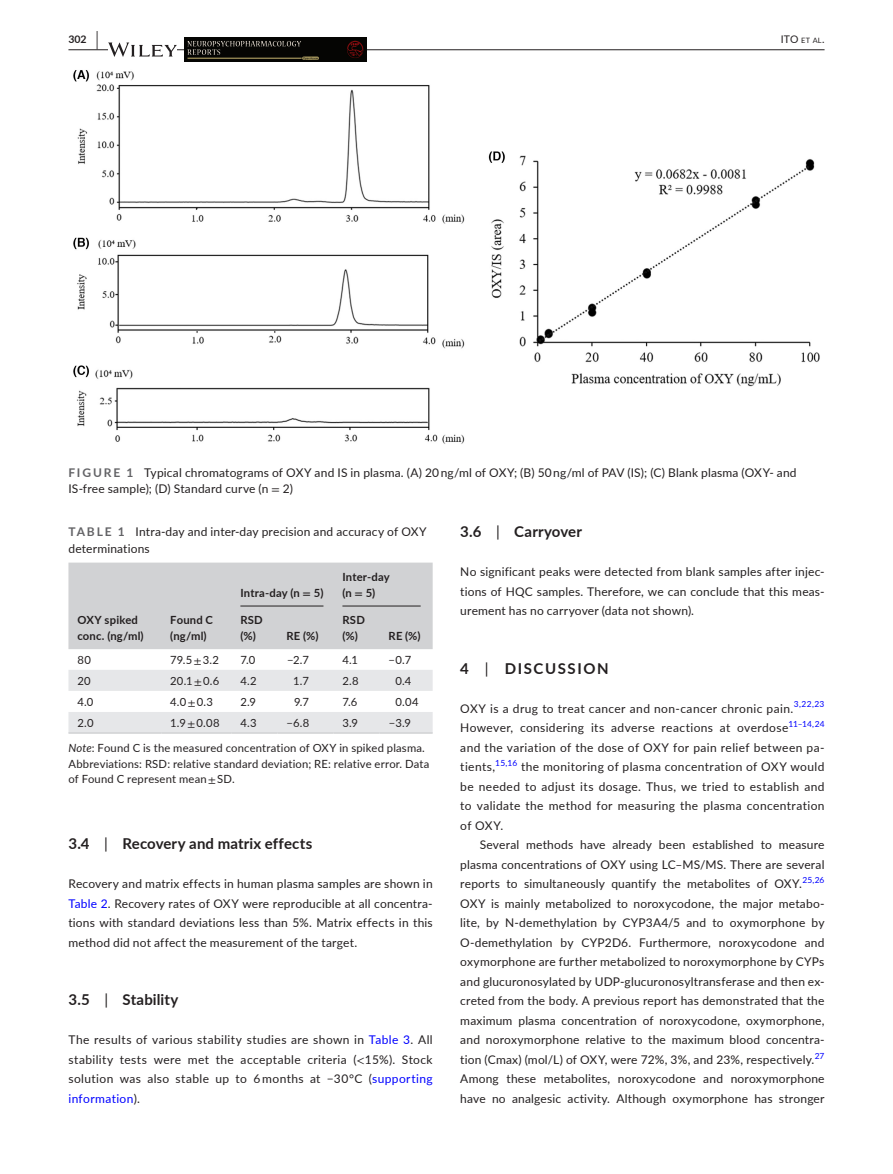
<style>
.page{position:relative;width:893px;height:1174px;background:#fff}
.page>*{position:absolute;margin:0;border:0;box-sizing:border-box;transform-origin:0 0}
.t1{font:700 15px "Lato";letter-spacing:.01em;color:#231f20}
.t2{font:700 15px "Lato";letter-spacing:.11em;color:#231f20}
.t3{font:12px/19.5px "Lato";letter-spacing:.02em;color:#231f20;text-align:justify}
.t4{font:11.25px/15.8px "Lato";letter-spacing:.015em;color:#231f20}
.t5{font:700 11.25px/15.8px "Lato";letter-spacing:.02em;color:#231f20}
.t6{font:10.5px "Lato";color:#231f20}
.t7{font:700 10.5px "Lato";color:#231f20}
.t8{font:8.4px "Lato";letter-spacing:.01em;color:#00f}
.s1{font-size:19.5px}
.s2{font-size:7.35px}
.s3{font-weight:700;color:#636366}
.s4{font-family:"STIX"}
.s5{font-weight:400}
.s6{font-style:italic}
.s7{color:#00f}
</style>
<div class="page">
<hr style="left:68px;top:49px;width:756px;height:1px;background:#231f20">
<svg style="left:108px;top:42px;width:69px;height:15px"></svg>
<img style="left:185px;top:38px;width:182px;height:23px">
<img style="left:73px;top:70px;width:747px;height:374px">
<div style="left:68px;top:562px;width:365px;height:87px;background:#d1d2d4"></div>
<svg style="left:68px;top:670px;width:365px;height:62px"></svg>
<hr style="left:68px;top:732px;width:93px;height:2px;background:#d1d2d4">
<hr style="left:161px;top:732px;width:70px;height:2px;background:#d1d2d4">
<hr style="left:231px;top:732px;width:46px;height:2px;background:#d1d2d4">
<hr style="left:277px;top:732px;width:56px;height:2px;background:#d1d2d4">
<hr style="left:333px;top:732px;width:47px;height:2px;background:#d1d2d4">
<hr style="left:380px;top:732px;width:53px;height:2px;background:#d1d2d4">
<hr style="left:240px;top:605px;width:83px;height:1px;background:#231f20">
<hr style="left:342px;top:605px;width:79px;height:1px;background:#231f20">
<p class="t7" style="left:68px;top:31px;width:31px">302 <span class="s1">|</span></p>
<p class="t6" style="left:781px;top:31px;width:45px">ITO <span class="s2">et al</span>.</p>
<p class="t3" style="left:68px;top:463px;width:730px;line-height:16.5px"><span class="s3">FIGURE 1</span> Typical chromatograms of OXY and IS in plasma. (A) 20 ng/ml of OXY; (B) 50 ng/ml of PAV (IS); (C) Blank plasma (OXY- and<br>IS-free sample); (D) Standard curve (n <span class="s4">=</span> 2)</p>
<p class="t3" style="left:68px;top:523px;width:360px;line-height:16.5px"><span class="s3">TABLE 1</span> Intra-day and inter-day precision and accuracy of OXY determinations</p>
<p class="t1" style="left:460px;top:521px;width:123px">3.6 <span class="s5">|</span> Carryover</p>
<p class="t3" style="left:460px;top:561px;width:366px">No significant peaks were detected from blank samples after injec&shy;tions of HQC samples. Therefore, we can conclude that this meas&shy;urement has no carryover (data not shown).</p>
<p class="t5" style="left:342px;top:568px;width:49px">Inter-day (n <span class="s4">=</span> 5)</p>
<p class="t5" style="left:240px;top:584px;width:85px">Intra-day (n <span class="s4">=</span> 5)</p>
<p class="t5" style="left:77px;top:611px;width:68px">OXY spiked conc. (ng/ml)</p>
<p class="t5" style="left:170px;top:611px;width:44px">Found C (ng/ml)</p>
<p class="t5" style="left:240px;top:611px;width:24px">RSD (%)</p>
<p class="t5" style="left:342px;top:611px;width:24px">RSD (%)</p>
<p class="t5" style="left:286px;top:627px;width:34px">RE (%)</p>
<p class="t5" style="left:389px;top:627px;width:34px">RE (%)</p>
<p class="t4" style="left:77px;top:651px;width:15px">80</p>
<p class="t4" style="left:170px;top:651px;width:50px">79.5 <span class="s4">±</span> 3.2</p>
<p class="t4" style="left:240px;top:651px;width:17px">7.0</p>
<p class="t4" style="left:287px;top:651px;width:23px">−2.7</p>
<p class="t4" style="left:342px;top:651px;width:17px">4.1</p>
<p class="t4" style="left:389px;top:651px;width:24px">−0.7</p>
<p class="t4" style="left:77px;top:672px;width:15px">20</p>
<p class="t4" style="left:170px;top:672px;width:51px">20.1 <span class="s4">±</span> 0.6</p>
<p class="t4" style="left:240px;top:672px;width:18px">4.2</p>
<p class="t4" style="left:293px;top:672px;width:17px">1.7</p>
<p class="t4" style="left:342px;top:672px;width:18px">2.8</p>
<p class="t4" style="left:395px;top:672px;width:18px">0.4</p>
<p class="t4" style="left:77px;top:693px;width:18px">4.0</p>
<p class="t4" style="left:170px;top:693px;width:44px">4.0 <span class="s4">±</span> 0.3</p>
<p class="t4" style="left:240px;top:693px;width:17px">2.9</p>
<p class="t4" style="left:294px;top:693px;width:16px">9.7</p>
<p class="t4" style="left:342px;top:693px;width:17px">7.6</p>
<p class="t4" style="left:395px;top:693px;width:25px">0.04</p>
<p class="t4" style="left:77px;top:714px;width:18px">2.0</p>
<p class="t4" style="left:170px;top:714px;width:51px">1.9 <span class="s4">±</span> 0.08</p>
<p class="t4" style="left:240px;top:714px;width:18px">4.3</p>
<p class="t4" style="left:286px;top:714px;width:24px">−6.8</p>
<p class="t4" style="left:342px;top:714px;width:17px">3.9</p>
<p class="t4" style="left:389px;top:714px;width:24px">−3.9</p>
<p class="t4" style="left:68px;top:739px;width:362px"><span class="s6">Note</span>: Found C is the measured concentration of OXY in spiked plasma.<br>Abbreviations: RSD: relative standard deviation; RE: relative error. Data of Found C represent mean <span class="s4">±</span> SD.</p>
<p class="t1" style="left:68px;top:833px;width:245px">3.4 <span class="s5">|</span> Recovery and matrix effects</p>
<p class="t3" style="left:68px;top:873px;width:366px">Recovery and matrix effects in human plasma samples are shown in <span class="s7">Table 2</span>. Recovery rates of OXY were reproducible at all concentra&shy;tions with standard deviations less than 5%. Matrix effects in this method did not affect the measurement of the target.</p>
<p class="t1" style="left:68px;top:989px;width:111px">3.5 <span class="s5">|</span> Stability</p>
<p class="t3" style="left:68px;top:1029px;width:366px">The results of various stability studies are shown in <span class="s7">Table 3</span>. All stability tests were met the acceptable criteria (<span class="s4">&lt;</span>15%). Stock solution was also stable up to 6 months at −30°C (<span class="s7">supporting information</span>).</p>
<p class="t2" style="left:460px;top:657px;width:150px">4 <span class="s5">|</span> DISCUSSION</p>
<p class="t3" style="left:460px;top:698px;width:334px">OXY is a drug to treat cancer and non-cancer chronic pain.</p>
<p class="t8" style="left:794px;top:698px;width:32px">3,22,23</p>
<p class="t3" style="left:460px;top:717px;width:330px">However, considering its adverse reactions at overdose</p>
<p class="t8" style="left:788px;top:718px;width:38px">11–14,24</p>
<p class="t3" style="left:460px;top:737px;width:366px">and the variation of the dose of OXY for pain relief between pa&shy;tients,</p>
<p class="t8" style="left:495px;top:757px;width:24px">15,16</p>
<p class="t3" style="left:460px;top:756px;width:366px;text-indent:61px">the monitoring of plasma concentration of OXY would be needed to adjust its dosage. Thus, we tried to establish and to validate the method for measuring the plasma concentration of OXY.</p>
<p class="t3" style="left:460px;top:834px;width:366px;text-indent:20px">Several methods have already been established to measure plasma concentrations of OXY using LC–MS/MS. There are several reports to simultaneously quantify the metabolites of OXY.<sup>25,26<br></sup>OXY is mainly metabolized to noroxycodone, the major metabo&shy;lite, by N-demethylation by CYP3A4/5 and to oxymorphone by O-demethylation by CYP2D6. Furthermore, noroxycodone and oxymorphone are further metabolized to noroxymorphone by CYPs and glucuronosylated by UDP-glucuronosyltransferase and then ex&shy;creted from the body. A previous report has demonstrated that the maximum plasma concentration of noroxycodone, oxymorphone, and noroxymorphone relative to the maximum blood concentra&shy;tion (Cmax) (mol/L) of OXY, were 72%, 3%, and 23%, respectively.</p>
<p class="t8" style="left:815px;top:1049px;width:11px">27</p>
<p class="t3" style="left:460px;top:1068px;width:366px">Among these metabolites, noroxycodone and noroxymorphone have no analgesic activity. Although oxymorphone has stronger</p>
</div>
